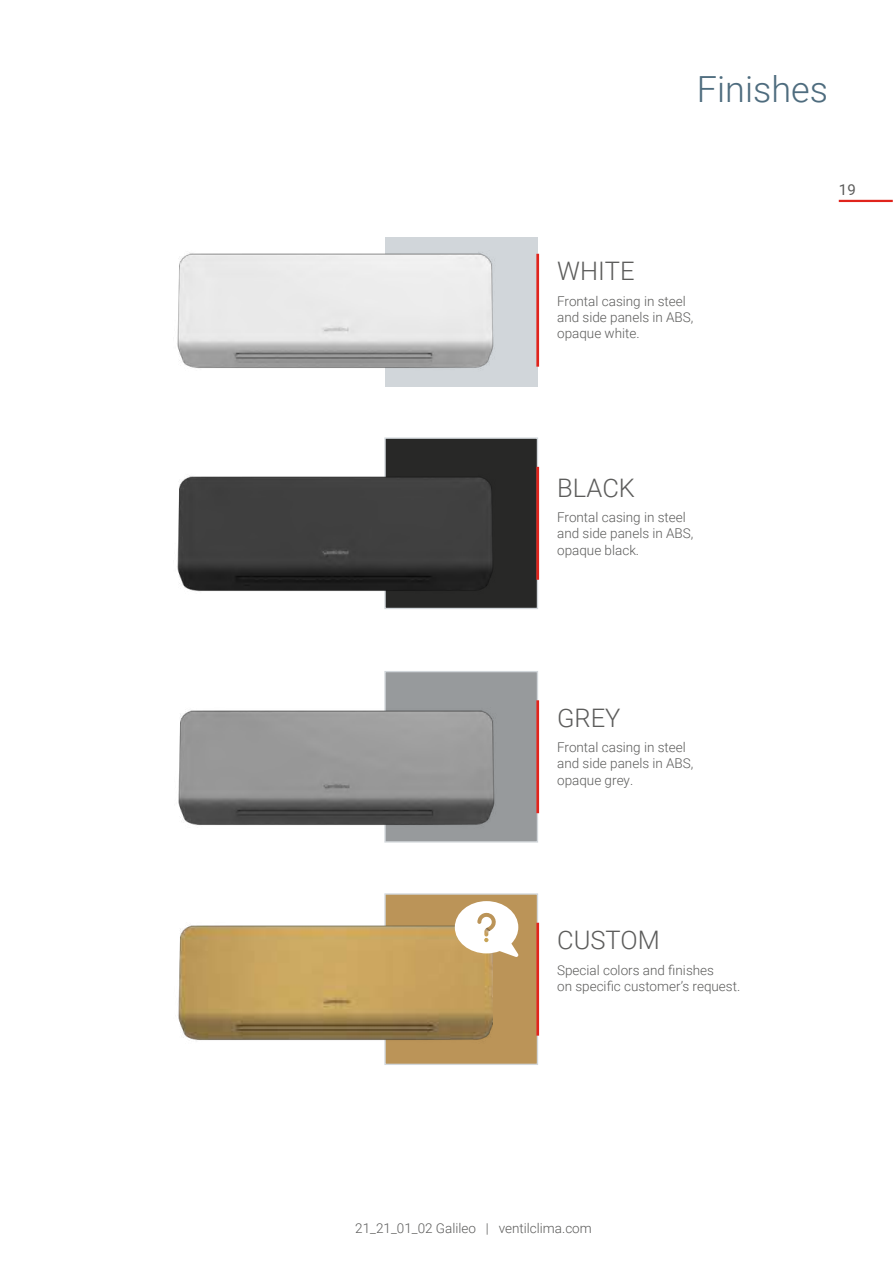
<style>
.page{position:relative;width:893px;height:1263px;background:#fff}
.page>*{position:absolute;margin:0;border:0;box-sizing:border-box;transform-origin:0 0}
.t1{font:300 36px "Roboto";color:#4e6c7e}
.t2{font:300 25.5px "Roboto";color:#5c5c5b}
.t3{font:15px "Roboto";color:#5c5c5b}
.t4{font:300 13.5px/16.2px "Roboto";color:#5c5c5b}
</style>
<div class="page">
<div style="left:385px;top:237px;width:152px;height:150px;background:#d1d6da"></div>
<div style="left:384px;top:437px;width:154px;height:172px;background:#282827;border:1px solid #d1d6da"></div>
<div style="left:384px;top:671px;width:154px;height:171px;background:#979a9c;border:1px solid #d1d6da"></div>
<div style="left:384px;top:893px;width:154px;height:172px;background:#bb9458;border:1px solid #d1d6da"></div>
<img style="left:177px;top:252px;width:317px;height:117px">
<img style="left:177px;top:437px;width:334px;height:172px">
<img style="left:178px;top:671px;width:334px;height:172px">
<img style="left:178px;top:893px;width:315px;height:172px">
<hr style="left:536px;top:254px;width:3px;height:113px;background:#e0241c">
<hr style="left:536px;top:467px;width:3px;height:113px;background:#e0241c">
<hr style="left:536px;top:700px;width:3px;height:113px;background:#e0241c">
<hr style="left:536px;top:923px;width:3px;height:113px;background:#e0241c">
<svg style="left:455px;top:901px;width:63px;height:56px"></svg>
<hr style="left:839px;top:200px;width:54px;height:2px;background:#e0241c">
<h1 class="t1" style="left:697px;top:63px;width:132px">Finishes</h1>
<h2 class="t2" style="left:557px;top:254px;width:79px">WHITE</h2>
<p class="t4" style="left:557px;top:292px;width:138px">Frontal casing in steel and side panels in ABS, opaque white.</p>
<p class="t3" style="left:839px;top:180px;width:18px">19</p>
<h2 class="t2" style="left:557px;top:470px;width:79px">BLACK</h2>
<p class="t4" style="left:557px;top:509px;width:138px">Frontal casing in steel and side panels in ABS, opaque black.</p>
<h2 class="t2" style="left:557px;top:700px;width:65px">GREY</h2>
<p class="t4" style="left:557px;top:739px;width:138px">Frontal casing in steel and side panels in ABS, opaque grey.</p>
<h2 class="t2" style="left:557px;top:922px;width:104px">CUSTOM</h2>
<p class="t4" style="left:557px;top:961px;width:185px">Special colors and finishes<br>on specific customer’s request.</p>
<p class="t4" style="left:355px;top:1219px;width:238px">21_21_01_02 Galileo | ventilclima.com</p>
</div>
